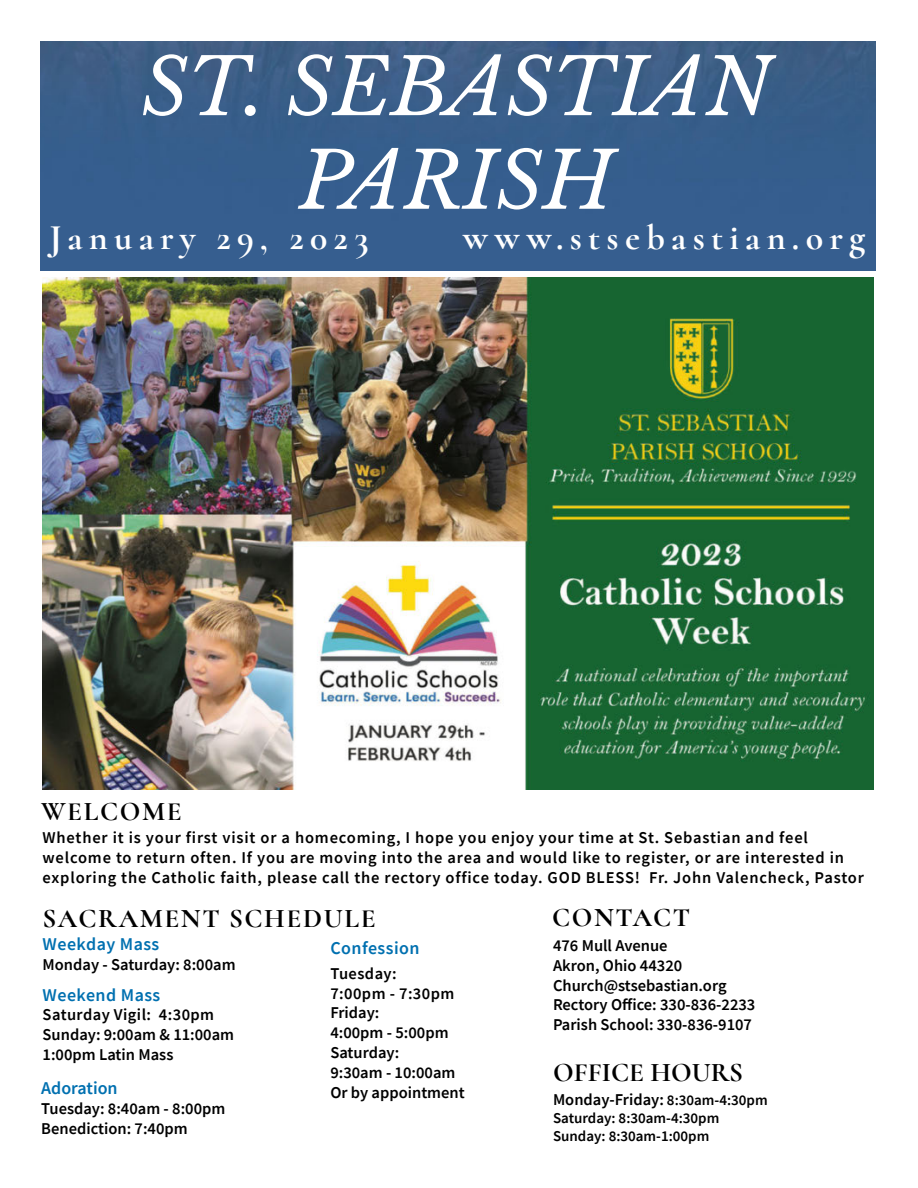
<style>
.page{position:relative;width:918px;height:1188px;background:#fff}
.page>*{position:absolute;margin:0;border:0;box-sizing:border-box;transform-origin:0 0}
.Main_Body_Paragraph{font:italic 78px "Libre Baskerville";color:#fff}
.Church_Name_Line_2{font:700 36px "Cormorant";letter-spacing:.175em;color:#fff}
.Section_Header_1{font:700 27px "Cormorant";letter-spacing:.06em;color:#000}
.Main_Body_Paragraph-2{font:700 27px "Cormorant";color:#000}
.Subheader_Bold_1{font:600 18px "Nwyycr Source Sans Pro";letter-spacing:.025em;color:#0070b0}
.Main_Body_Paragraph-3{font:600 18px "Nwyycr Source Sans Pro";letter-spacing:.025em;color:#0070b0}
.Main_Body_Paragraph-4{font:600 18px "Nwyycr Source Sans Pro";color:#0070b0}
.Section_Header_1-2{font:600 16.5px/19.8px "Nwyycr Source Sans Pro";letter-spacing:.05em;color:#000}
.Main_Body_Paragraph-5{font:600 16.5px "Nwyycr Source Sans Pro";color:#000}
.Main_Body_Paragraph-6{font:600 16.5px "Jrvkdv Source Sans Pro";color:#000}
.Subheader_Bold_1-2{font:600 16.5px "Nwyycr Source Sans Pro";letter-spacing:.025em;color:#000}
.Main_Body_Paragraph-7{font:600 16.5px "Nwyycr Source Sans Pro";letter-spacing:.025em;color:#000}
.Main_Body_Paragraph-8{font:600 15px "Nwyycr Source Sans Pro";color:#000}
.s1{font-size:15px}
</style>
<div class="page">
<img style="left:40px;top:42px;width:835px;height:229px">
<img style="left:43px;top:277px;width:831px;height:513px">
<p class="Main_Body_Paragraph" style="left:142px;top:40px;width:631px">ST. SEBASTIAN</p>
<p class="Main_Body_Paragraph" style="left:299px;top:133px;width:317px">PARISH</p>
<p class="Church_Name_Line_2" style="left:49px;top:215px;width:321px">January 29, 2023</p>
<p class="Church_Name_Line_2" style="left:463px;top:215px;width:404px">www.stsebastian.org</p>
<p class="Section_Header_1" style="left:41px;top:794px;width:142px">WELCOME</p>
<p class="Section_Header_1-2" style="left:43px;top:828px;width:823px">Whether it is your first visit or a homecoming, I hope you enjoy your time at St. Sebastian and feel welcome to return often. If you are moving into the area and would like to register, or are interested in exploring the Catholic faith, please call the rectory office today. GOD BLESS! Fr. John Valencheck, Pastor</p>
<p class="Section_Header_1" style="left:42px;top:901px;width:335px">SACRAMENT SCHEDULE</p>
<p class="Section_Header_1" style="left:552px;top:901px;width:140px">CONTACT</p>
<p class="Subheader_Bold_1" style="left:43px;top:932px;width:118px">Weekday Mass</p>
<p class="Main_Body_Paragraph-5" style="left:43px;top:954px;width:195px">Monday - Saturday: 8:00am</p>
<p class="Main_Body_Paragraph-3" style="left:43px;top:983px;width:119px">Weekend Mass</p>
<p class="Main_Body_Paragraph-7" style="left:43px;top:1004px;width:173px">Saturday Vigil: 4:30pm</p>
<p class="Main_Body_Paragraph-5" style="left:43px;top:1024px;width:193px">Sunday: 9:00am &amp; 11:00am</p>
<p class="Main_Body_Paragraph-5" style="left:43px;top:1044px;width:132px">1:00pm Latin Mass</p>
<p class="Main_Body_Paragraph-4" style="left:41px;top:1076px;width:78px">Adoration</p>
<p class="Main_Body_Paragraph-5" style="left:41px;top:1098px;width:186px">Tuesday: 8:40am - 8:00pm</p>
<p class="Main_Body_Paragraph-5" style="left:41px;top:1117px;width:148px">Benediction: 7:40pm</p>
<p class="Subheader_Bold_1" style="left:330px;top:937px;width:91px">Confession</p>
<p class="Subheader_Bold_1-2" style="left:330px;top:962px;width:68px">Tuesday:</p>
<p class="Subheader_Bold_1-2" style="left:330px;top:982px;width:125px">7:00pm - 7:30pm</p>
<p class="Main_Body_Paragraph-5" style="left:330px;top:1002px;width:51px">Friday:</p>
<p class="Main_Body_Paragraph-5" style="left:330px;top:1022px;width:120px">4:00pm - 5:00pm</p>
<p class="Main_Body_Paragraph-5" style="left:330px;top:1042px;width:70px">Saturday:</p>
<p class="Main_Body_Paragraph-5" style="left:330px;top:1061px;width:127px">9:30am - 10:00am</p>
<p class="Main_Body_Paragraph-5" style="left:330px;top:1081px;width:136px">Or by appointment</p>
<p class="Main_Body_Paragraph-5" style="left:553px;top:935px;width:116px">476 Mull Avenue</p>
<p class="Main_Body_Paragraph-5" style="left:553px;top:955px;width:131px">Akron, Ohio 44320</p>
<p class="Main_Body_Paragraph-5" style="left:553px;top:974px;width:175px">Church@stsebastian.org</p>
<p class="Main_Body_Paragraph-6" style="left:553px;top:994px;width:204px">Rectory Office: 330-836-2233</p>
<p class="Main_Body_Paragraph-5" style="left:553px;top:1014px;width:201px">Parish School: 330-836-9107</p>
<p class="Main_Body_Paragraph-2" style="left:553px;top:1055px;width:191px">OFFICE HOURS</p>
<p class="Main_Body_Paragraph-5" style="left:553px;top:1089px;width:216px">Monday-Friday: <span class="s1">8:30am-4:30pm</span></p>
<p class="Main_Body_Paragraph-8" style="left:553px;top:1108px;width:168px">Saturday: 8:30am-4:30pm</p>
<p class="Main_Body_Paragraph-8" style="left:553px;top:1126px;width:158px">Sunday: 8:30am-1:00pm</p>
</div>
